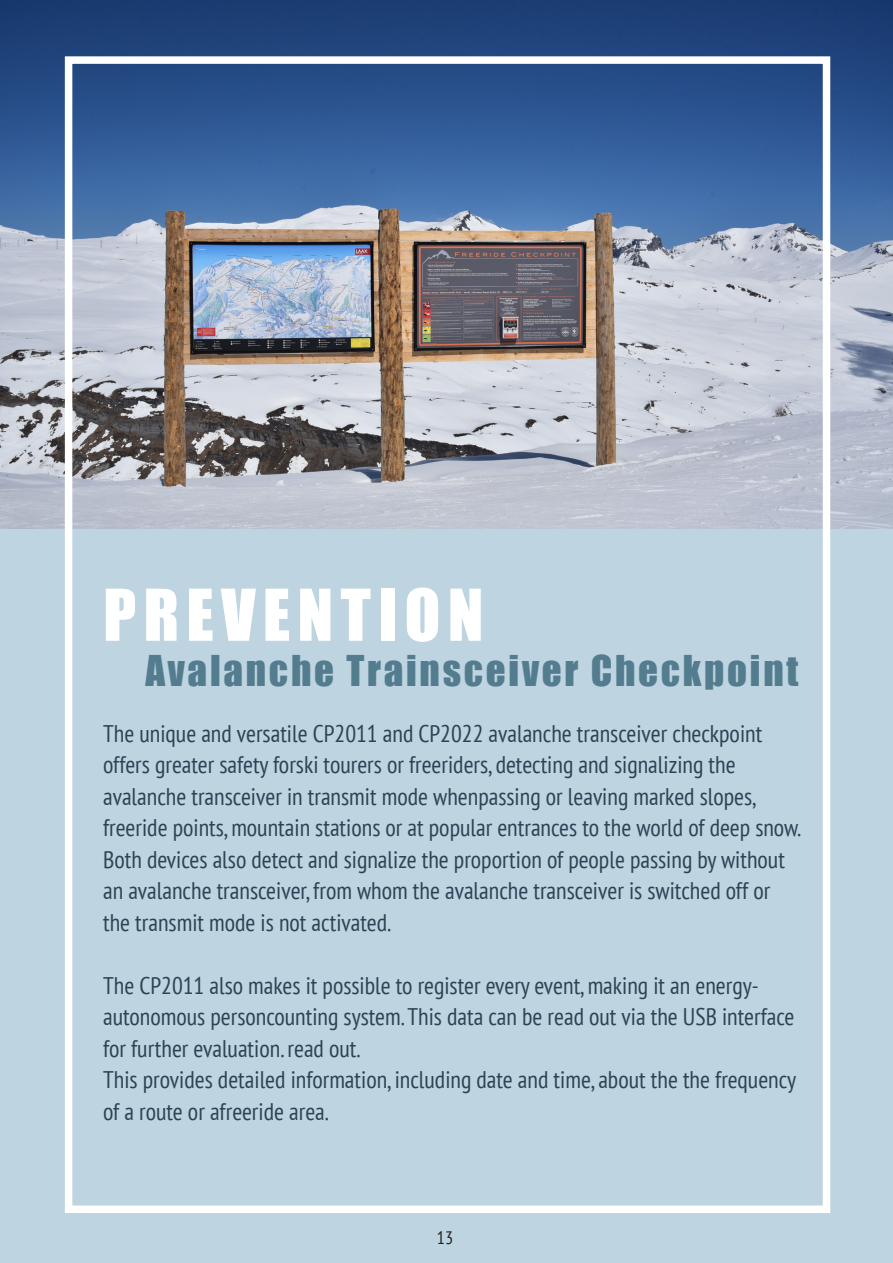
<style>
.page{position:relative;width:893px;height:1263px;background:#bed4e0}
.page>*{position:absolute;margin:0;border:0;box-sizing:border-box;transform-origin:0 0}
.t1{font:66px "Impact";letter-spacing:.11em;color:#fff}
.t2{font:39px "Impact";letter-spacing:.07em;color:#537d8f}
.t3{font:condensed 24px/31.5px "PT Sans";color:#2d4255}
.t4{font:condensed 18px "PT Sans";color:#231f20}
</style>
<div class="page">
<img style="left:0;top:0;width:893px;height:528px">
<div style="left:65px;top:56px;width:765px;height:1157px;border:8px solid #fff"></div>
<p class="t1" style="left:103px;top:564px;width:382px">PREVENTION</p>
<p class="t2" style="left:145px;top:641px;width:654px">Avalanche Trainsceiver Checkpoint</p>
<p class="t3" style="left:103px;top:717px;width:699px">The unique and versatile CP2011 and CP2022 avalanche transceiver checkpoint offers greater safety forski tourers or freeriders, detecting and signalizing the avalanche transceiver in transmit mode whenpassing or leaving marked slopes, freeride points, mountain stations or at popular entrances to the world of deep snow.</p>
<p class="t3" style="left:103px;top:843px;width:683px">Both devices also detect and signalize the proportion of people passing by without an avalanche transceiver, from whom the avalanche transceiver is switched off or the transmit mode is not activated.</p>
<p class="t3" style="left:103px;top:969px;width:693px">The CP2011 also makes it possible to register every event, making it an energy&shy;autonomous personcounting system. This data can be read out via the USB interface for further evaluation. read out.</p>
<p class="t3" style="left:103px;top:1063px;width:695px">This provides detailed information, including date and time, about the the frequency of a route or afreeride area.</p>
<p class="t4" style="left:437px;top:1225px;width:18px">13</p>
</div>
